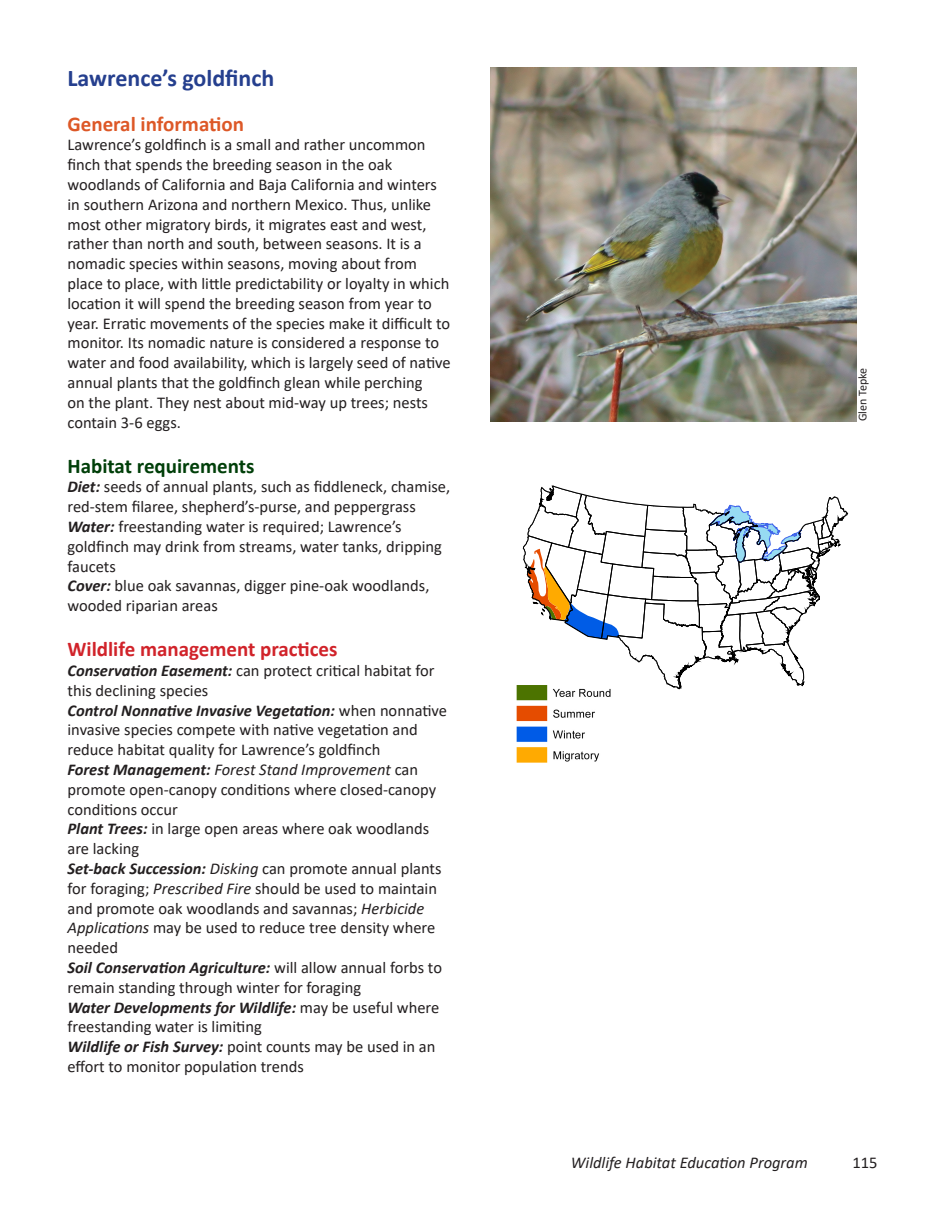
<style>
.page{position:relative;width:945px;height:1215px;background:#fff}
.page>*{position:absolute;margin:0;border:0;box-sizing:border-box;transform-origin:0 0}
.t1{font:700 24px "Calibri";color:#253f8e}
.t2{font:700 21px "Calibri";color:#d1232a}
.t3{font:700 21px "Calibri";color:#003f09}
.t4{font:700 21px "Calibri";color:#dd5827}
.t5{font:16.5px/19.8px "Calibri";color:#231f20}
.t6{font:italic 16.5px "Calibri";color:#231f20}
.t7{font:12px "Calibri";color:#231f20}
.s1{font-weight:700;font-style:italic}
.s2{font-style:italic}
</style>
<div class="page">
<svg style="left:523px;top:485px;width:325px;height:205px"></svg>
<img style="left:490px;top:68px;width:366px;height:353px">
<img style="left:516px;top:663px;width:109px;height:100px">
<p class="t1" style="left:68px;top:61px;width:208px">Lawrence’s goldfinch</p>
<p class="t4" style="left:68px;top:109px;width:178px">General information</p>
<p class="t5" style="left:68px;top:135px;width:385px">Lawrence’s goldfinch is a small and rather uncommon finch that spends the breeding season in the oak woodlands of California and Baja California and winters in southern Arizona and northern Mexico. Thus, unlike most other migratory birds, it migrates east and west, rather than north and south, between seasons. It is a nomadic species within seasons, moving about from place to place, with little predictability or loyalty in which location it will spend the breeding season from year to year. Erratic movements of the species make it difficult to monitor. Its nomadic nature is considered a response to water and food availability, which is largely seed of native annual plants that the goldfinch glean while perching<br>on the plant. They nest about mid-way up trees; nests contain 3-6 eggs.</p>
<p class="t3" style="left:68px;top:451px;width:189px">Habitat requirements</p>
<p class="t5" style="left:68px;top:477px;width:384px"><span class="s1">Diet:</span> seeds of annual plants, such as fiddleneck, chamise, red-stem filaree, shepherd’s-purse, and peppergrass</p>
<p class="t5" style="left:68px;top:516px;width:376px"><span class="s1">Water:</span> freestanding water is required; Lawrence’s goldfinch may drink from streams, water tanks, dripping faucets</p>
<p class="t5" style="left:68px;top:576px;width:363px"><span class="s1">Cover:</span> blue oak savannas, digger pine-oak woodlands, wooded riparian areas</p>
<p class="t2" style="left:68px;top:634px;width:272px">Wildlife management practices</p>
<p class="t5" style="left:68px;top:660px;width:369px"><span class="s1">Conservation Easement:</span> can protect critical habitat for this declining species</p>
<p class="t5" style="left:68px;top:700px;width:381px"><span class="s1">Control Nonnative Invasive Vegetation:</span> when nonnative invasive species compete with native vegetation and reduce habitat quality for Lawrence’s goldfinch</p>
<p class="t5" style="left:68px;top:759px;width:370px"><span class="s1">Forest Management:</span> <span class="s2">Forest Stand Improvement</span> can promote open-canopy conditions where closed-canopy conditions occur</p>
<p class="t5" style="left:68px;top:819px;width:363px"><span class="s1">Plant Trees:</span> in large open areas where oak woodlands are lacking</p>
<p class="t5" style="left:68px;top:858px;width:376px"><span class="s1">Set-back Succession:</span> <span class="s2">Disking</span> can promote annual plants for foraging; <span class="s2">Prescribed Fire</span> should be used to maintain and promote oak woodlands and savannas; <span class="s2">Herbicide Applications</span> may be used to reduce tree density where needed</p>
<p class="t5" style="left:68px;top:957px;width:376px"><span class="s1">Soil Conservation Agriculture:</span> will allow annual forbs to remain standing through winter for foraging</p>
<p class="t5" style="left:68px;top:997px;width:373px"><span class="s1">Water Developments for Wildlife:</span> may be useful where freestanding water is limiting</p>
<p class="t5" style="left:68px;top:1036px;width:370px"><span class="s1">Wildlife or Fish Survey:</span> point counts may be used in an effort to monitor population trends</p>
<p class="t7" style="left:854px;top:421px;width:55px;rotate:-90deg">Glen Tepke</p>
<p class="t6" style="left:571px;top:1151px;width:238px">Wildlife Habitat Education Program</p>
<p class="t5" style="left:852px;top:1153px;width:27px">115</p>
</div>
